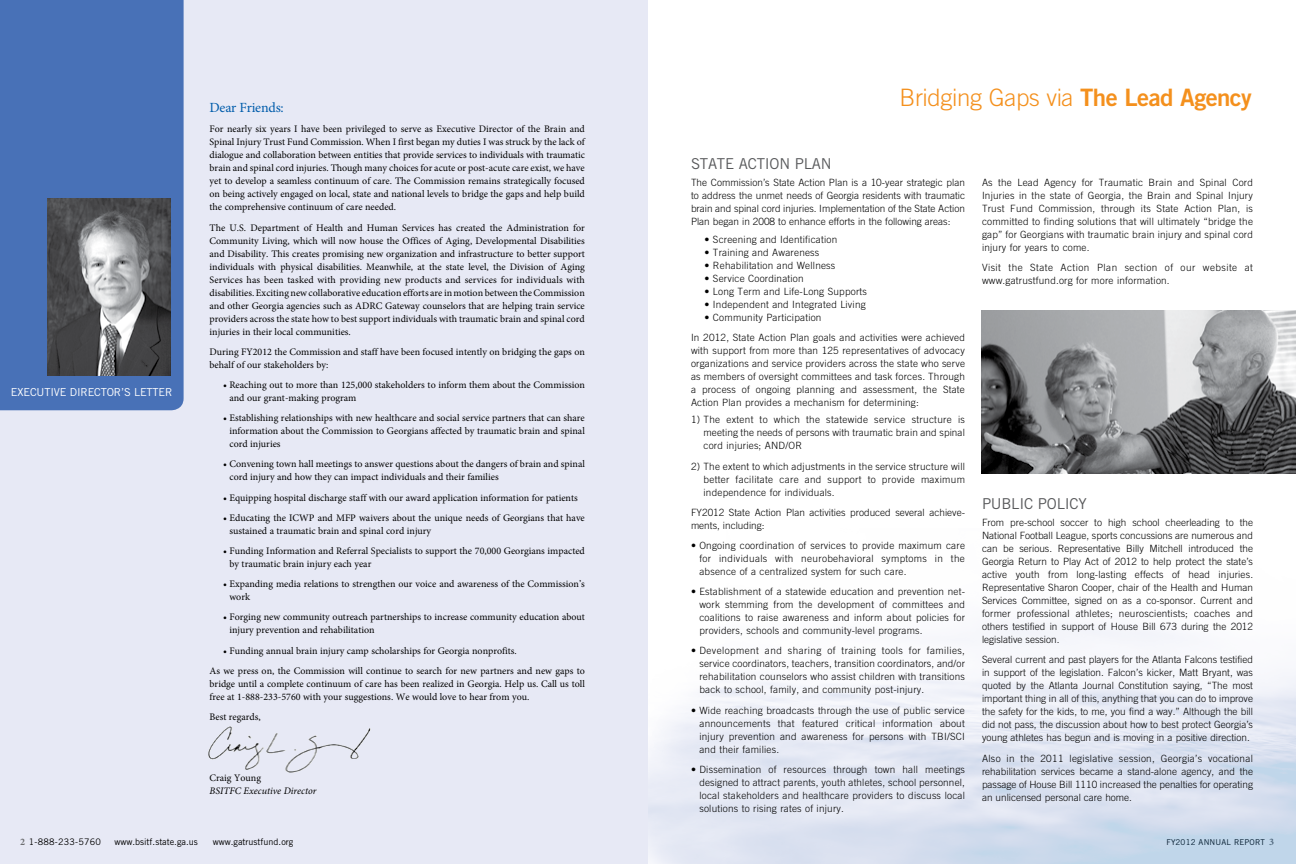
<style>
.page{position:relative;width:1296px;height:864px;background:#fff}
.page>*{position:absolute;margin:0;border:0;box-sizing:border-box;transform-origin:0 0}
.t1{font:300 24px "Trade Gothic";letter-spacing:-.015em;color:#f4901d}
.t2{font:15px "Trade Gothic";letter-spacing:-.015em;color:#58595b}
.t3{font:14px "Minion Pro";letter-spacing:-.015em;color:#005cab}
.t4{font:11px "Trade Gothic";letter-spacing:-.015em;color:#fff}
.t5{font:300 10px/13px "Trade Gothic";letter-spacing:.02em;color:#000;text-align:justify}
.t6{font:10px/13px "Minion Pro";color:#000}
.t7{font:300 10px/13px "Trade Gothic";letter-spacing:.045em;color:#000}
.t8{font:300 10px/13px "Trade Gothic";color:#000}
.t9{font:italic 10px "Minion Pro";color:#000}
.t10{font:9px "Trade Gothic";color:#000}
.t11{font:9px "Trade Gothic";letter-spacing:.025em;color:#000}
.t12{font:8px "Trade Gothic";letter-spacing:.02em;color:#000}
.s1{font-family:"Minion Pro";font-weight:700;font-size:10px;color:#6d6e71}
.s2{font-family:"Trade Gothic Bold Two";font-weight:400}
</style>
<div class="page">
<div style="left:0;top:0;width:648px;height:864px;background:#e7e9f5"></div>
<div style="left:0;top:0;width:184px;height:410px;background:#4871b7"></div>
<img style="left:208px;top:726px;width:163px;height:47px">
<img style="left:47px;top:199px;width:124px;height:176px">
<img style="left:981px;top:310px;width:315px;height:163px">
<p class="t4" style="left:11px;top:385px;width:163px">EXECUTIVE DIRECTOR’S LETTER</p>
<h3 class="t3" style="left:210px;top:98px;width:76px">Dear Friends:</h3>
<p class="t6" style="left:210px;top:123px;width:377px;text-align:justify">For nearly six years I have been privileged to serve as Executive Director of the Brain and Spinal Injury Trust Fund Commission. When I first began my duties I was struck by the lack of dialogue and collaboration between entities that provide services to individuals with traumatic brain and spinal cord injuries. Though many choices for acute or post-acute care exist, we have yet to develop a seamless continuum of care. The Commission remains strategically focused on being actively engaged on local, state and national levels to bridge the gaps and help build the comprehensive continuum of care needed.</p>
<p class="t6" style="left:210px;top:221px;width:377px;text-align:justify">The U.S. Department of Health and Human Services has created the Administration for Community Living, which will now house the Offices of Aging, Developmental Disabilities and Disability. This creates promising new organization and infrastructure to better support individuals with physical disabilities. Meanwhile, at the state level, the Division of Aging Services has been tasked with providing new products and services for individuals with disabilities. Exciting new collaborative education efforts are in motion between the Commission and other Georgia agencies such as ADRC Gateway counselors that are helping train service providers across the state how to best support individuals with traumatic brain and spinal cord injuries in their local communities.</p>
<p class="t6" style="left:210px;top:345px;width:377px">During FY2012 the Commission and staff have been focused intently on bridging the gaps on behalf of our stakeholders by:</p>
<p class="t6" style="left:229px;top:378px;width:357px;text-indent:-6px">• Reaching out to more than 125,000 stakeholders to inform them about the Commission and our grant-making program</p>
<p class="t6" style="left:229px;top:412px;width:357px;text-align:justify;text-indent:-6px">• Establishing relationships with new healthcare and social service partners that can share information about the Commission to Georgians affected by traumatic brain and spinal cord injuries</p>
<p class="t6" style="left:229px;top:458px;width:357px;text-indent:-6px">• Convening town hall meetings to answer questions about the dangers of brain and spinal cord injury and how they can impact individuals and their families</p>
<p class="t6" style="left:223px;top:491px;width:356px">• Equipping hospital discharge staff with our award application information for patients</p>
<p class="t6" style="left:229px;top:511px;width:357px;text-indent:-6px">• Educating the ICWP and MFP waivers about the unique needs of Georgians that have sustained a traumatic brain and spinal cord injury</p>
<p class="t6" style="left:229px;top:544px;width:357px;text-indent:-6px">• Funding Information and Referral Specialists to support the 70,000 Georgians impacted by traumatic brain injury each year</p>
<p class="t6" style="left:229px;top:578px;width:357px;text-indent:-6px">• Expanding media relations to strengthen our voice and awareness of the Commission’s work</p>
<p class="t6" style="left:229px;top:611px;width:357px;text-indent:-6px">• Forging new community outreach partnerships to increase community education about injury prevention and rehabilitation</p>
<p class="t6" style="left:210px;top:640px;width:377px;line-height:20.2px;text-indent:14px">• Funding annual brain injury camp scholarships for Georgia nonprofits.<br>As we press on, the Commission will continue to search for new partners and new gaps to</p>
<p class="t6" style="left:210px;top:677px;width:377px">bridge until a complete continuum of care has been realized in Georgia. Help us. Call us toll free at 1-888-233-5760 with your suggestions. We would love to hear from you.</p>
<p class="t6" style="left:210px;top:710px;width:53px">Best regards,</p>
<p class="t6" style="left:210px;top:771px;width:53px">Craig Young</p>
<p class="t9" style="left:210px;top:784px;width:108px">BSITFC Executive Director</p>
<p class="t11" style="left:20px;top:836px;width:83px"><span class="s1">2</span> 1-888-233-5760</p>
<p class="t10" style="left:114px;top:836px;width:85px">www.bsitf.state.ga.us</p>
<p class="t10" style="left:213px;top:836px;width:82px">www.gatrustfund.org</p>
<h1 class="t1" style="left:899px;top:84px;width:354px">Bridging Gaps via <span class="s2">The Lead Agency</span></h1>
<h2 class="t2" style="left:691px;top:154px;width:142px">STATE ACTION PLAN</h2>
<p class="t5" style="left:691px;top:176px;width:276px">The Commission’s State Action Plan is a 10-year strategic plan to address the unmet needs of Georgia residents with traumatic brain and spinal cord injuries. Implementation of the State Action Plan began in 2008 to enhance efforts in the following areas:</p>
<p class="t5" style="left:704px;top:232px;width:134px">• Screening and Identification</p>
<p class="t5" style="left:704px;top:245px;width:116px">• Training and Awareness</p>
<p class="t5" style="left:704px;top:258px;width:132px">• Rehabilitation and Wellness</p>
<p class="t5" style="left:704px;top:271px;width:101px">• Service Coordination</p>
<p class="t5" style="left:704px;top:284px;width:164px">• Long Term and Life-Long Supports</p>
<p class="t5" style="left:704px;top:297px;width:163px">• Independent and Integrated Living</p>
<p class="t5" style="left:691px;top:307px;width:276px;line-height:20.2px;text-indent:14px">• Community Participation<br>In 2012, State Action Plan goals and activities were achieved</p>
<p class="t5" style="left:691px;top:344px;width:276px">with support from more than 125 representatives of advocacy organizations and service providers across the state who serve as members of oversight committees and task forces. Through a process of ongoing planning and assessment, the State Action Plan provides a mechanism for determining:</p>
<p class="t5" style="left:704px;top:413px;width:263px;text-indent:-13px">1) The extent to which the statewide service structure is meeting the needs of persons with traumatic brain and spinal cord injuries; AND/OR</p>
<p class="t5" style="left:704px;top:459px;width:263px;text-indent:-13px">2) The extent to which adjustments in the service structure will better facilitate care and support to provide maximum independence for individuals.</p>
<p class="t8" style="left:691px;top:506px;width:276px">FY2012 State Action Plan activities produced several achieve&shy;ments, including:</p>
<p class="t5" style="left:699px;top:539px;width:267px;text-indent:-8px">• Ongoing coordination of services to provide maximum care for individuals with neurobehavioral symptoms in the absence of a centralized system for such care.</p>
<p class="t5" style="left:699px;top:585px;width:267px;text-indent:-8px">• Establishment of a statewide education and prevention net&shy;work stemming from the development of committees and coalitions to raise awareness and inform about policies for providers, schools and community-level programs.</p>
<p class="t5" style="left:699px;top:644px;width:267px;text-indent:-8px">• Development and sharing of training tools for families, service coordinators, teachers, transition coordinators, and/or rehabilitation counselors who assist children with transitions back to school, family, and community post-injury.</p>
<p class="t5" style="left:699px;top:703px;width:267px;text-indent:-8px">• Wide reaching broadcasts through the use of public service announcements that featured critical information about injury prevention and awareness for persons with TBI/SCI and their families.</p>
<p class="t5" style="left:699px;top:763px;width:267px;text-indent:-8px">• Dissemination of resources through town hall meetings designed to attract parents, youth athletes, school personnel, local stakeholders and healthcare providers to discuss local solutions to rising rates of injury.</p>
<p class="t5" style="left:982px;top:176px;width:273px">As the Lead Agency for Traumatic Brain and Spinal Cord Injuries in the state of Georgia, the Brain and Spinal Injury Trust Fund Commission, through its State Action Plan, is committed to finding solutions that will ultimately “bridge the gap” for Georgians with traumatic brain injury and spinal cord injury for years to come.</p>
<p class="t7" style="left:982px;top:261px;width:272px">Visit the State Action Plan section of our website at www.gatrustfund.org for more information.</p>
<h2 class="t2" style="left:982px;top:494px;width:106px">PUBLIC POLICY</h2>
<p class="t5" style="left:982px;top:516px;width:273px">From pre-school soccer to high school cheerleading to the National Football League, sports concussions are numerous and can be serious. Representative Billy Mitchell introduced the Georgia Return to Play Act of 2012 to help protect the state’s active youth from long-lasting effects of head injuries.<br>Representative Sharon Cooper, chair of the Health and Human Services Committee, signed on as a co-sponsor. Current and former professional athletes; neuroscientists; coaches and others testified in support of House Bill 673 during the 2012 legislative session.</p>
<p class="t5" style="left:982px;top:653px;width:273px">Several current and past players for the Atlanta Falcons testified in support of the legislation. Falcon’s kicker, Matt Bryant, was quoted by the Atlanta Journal Constitution saying, “The most important thing in all of this, anything that you can do to improve the safety for the kids, to me, you find a way.” Although the bill did not pass, the discussion about how to best protect Georgia’s young athletes has begun and is moving in a positive direction.</p>
<p class="t5" style="left:982px;top:751px;width:273px">Also in the 2011 legislative session, Georgia’s vocational rehabilitation services became a stand-alone agency, and the passage of House Bill 1110 increased the penalties for operating an unlicensed personal care home.</p>
<p class="t12" style="left:1166px;top:838px;width:109px">FY2012 ANNUAL REPORT <span class="s1">3</span></p>
</div>
